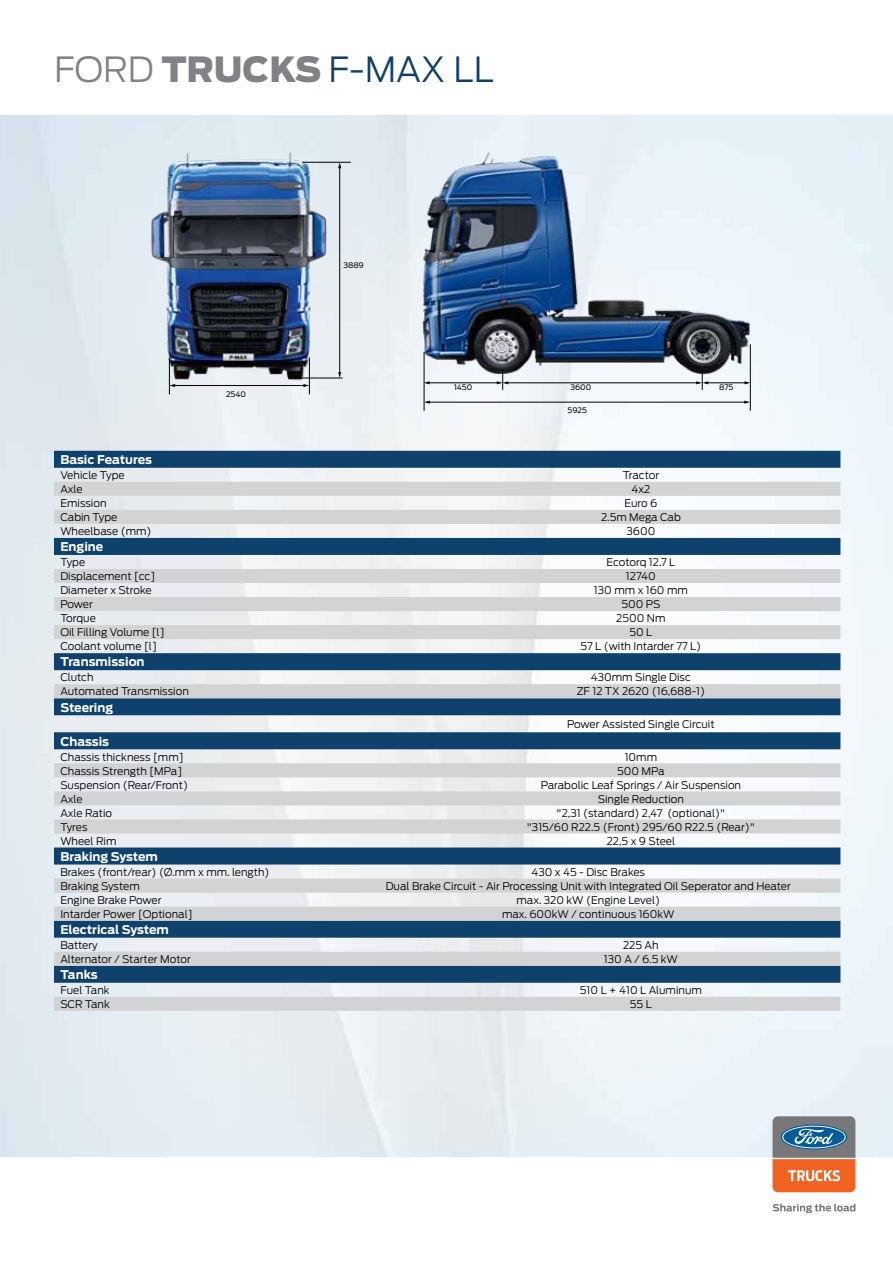
<style>
.page{position:relative;width:893px;height:1263px;background:#fff}
.page>*{position:absolute;margin:0;border:0;box-sizing:border-box;transform-origin:0 0}
.t1{font:300 34.5px "Ford Antenna";color:#0e416b}
.t2{font:700 12px "Ford Antenna";color:#fff}
.t3{font:300 10.5px "Ford Antenna";color:#000}
.t4{font:7.5px "Ford Antenna";color:#000}
.s1{color:#808285}
.s2{font-weight:900;color:#808285}
</style>
<div class="page">
<img style="left:0;top:116px;width:893px;height:1042px">
<svg style="left:54px;top:451px;width:786px;height:31px;fill:#0e416b"></svg>
<svg style="left:54px;top:482px;width:786px;height:529px"></svg>
<svg style="left:54px;top:907px;width:786px;height:14px;background:#cfd2d3"></svg>
<img style="left:125px;top:152px;width:249px;height:249px">
<hr style="left:174px;top:385px;width:130px;height:1px;background:#000">
<svg style="left:170px;top:384px;width:5px;height:3px"></svg>
<svg style="left:303px;top:384px;width:6px;height:3px"></svg>
<hr style="left:339px;top:167px;width:1px;height:206px;background:#000">
<svg style="left:338px;top:163px;width:3px;height:5px"></svg>
<svg style="left:338px;top:372px;width:3px;height:6px"></svg>
<hr style="left:169px;top:357px;width:1px;height:37px;background:#000">
<hr style="left:294px;top:378px;width:49px;height:1px;background:#000">
<hr style="left:309px;top:357px;width:1px;height:37px;background:#000">
<hr style="left:302px;top:162px;width:49px;height:1px;background:#000">
<img style="left:395px;top:151px;width:372px;height:224px">
<hr style="left:429px;top:402px;width:316px;height:1px;background:#000">
<svg style="left:425px;top:401px;width:5px;height:3px"></svg>
<svg style="left:744px;top:401px;width:6px;height:3px"></svg>
<hr style="left:507px;top:383px;width:190px;height:1px;background:#000">
<hr style="left:429px;top:383px;width:69px;height:1px;background:#000">
<svg style="left:425px;top:381px;width:5px;height:3px"></svg>
<hr style="left:707px;top:383px;width:39px;height:1px;background:#000">
<svg style="left:744px;top:381px;width:6px;height:3px"></svg>
<hr style="left:424px;top:352px;width:1px;height:59px;background:#000">
<svg style="left:497px;top:370px;width:11px;height:20px"></svg>
<svg style="left:696px;top:370px;width:12px;height:20px"></svg>
<hr style="left:750px;top:344px;width:1px;height:67px;background:#000">
<svg style="left:772px;top:1116px;width:83px;height:76px;background:#a67c6f"></svg>
<svg style="left:772px;top:1204px;width:83px;height:9px"></svg>
<h1 class="t1" style="left:54px;top:40px;width:441px"><span class="s1">FORD</span> <span class="s2">TRUCKS</span> F-MAX LL</h1>
<p class="t4" style="left:226px;top:388px;width:22px">2540</p>
<p class="t4" style="left:343px;top:258px;width:22px">3889</p>
<p class="t4" style="left:454px;top:381px;width:20px">1450</p>
<p class="t4" style="left:570px;top:381px;width:22px">3600</p>
<p class="t4" style="left:719px;top:381px;width:16px">875</p>
<p class="t4" style="left:568px;top:404px;width:21px">5925</p>
<p class="t2" style="left:60px;top:449px;width:93px">Basic Features</p>
<p class="t3" style="left:60px;top:466px;width:66px">Vehicle Type</p>
<p class="t3" style="left:623px;top:466px;width:38px">Tractor</p>
<p class="t3" style="left:60px;top:480px;width:24px">Axle</p>
<p class="t3" style="left:631px;top:480px;width:20px">4x2</p>
<p class="t3" style="left:60px;top:494px;width:48px">Emission</p>
<p class="t3" style="left:624px;top:494px;width:35px">Euro 6</p>
<p class="t3" style="left:60px;top:508px;width:59px">Cabin Type</p>
<p class="t3" style="left:601px;top:508px;width:81px">2.5m Mega Cab</p>
<p class="t3" style="left:60px;top:522px;width:93px">Wheelbase (mm)</p>
<p class="t3" style="left:626px;top:522px;width:30px">3600</p>
<p class="t2" style="left:60px;top:536px;width:44px">Engine</p>
<p class="t3" style="left:60px;top:553px;width:26px">Type</p>
<p class="t3" style="left:606px;top:553px;width:71px">Ecotorq 12.7 L</p>
<p class="t3" style="left:60px;top:567px;width:96px">Displacement [cc]</p>
<p class="t3" style="left:626px;top:567px;width:31px">12740</p>
<p class="t3" style="left:60px;top:581px;width:93px">Diameter x Stroke</p>
<p class="t3" style="left:594px;top:581px;width:96px">130 mm x 160 mm</p>
<p class="t3" style="left:60px;top:595px;width:34px">Power</p>
<p class="t3" style="left:621px;top:595px;width:41px">500 PS</p>
<p class="t3" style="left:60px;top:610px;width:37px">Torque</p>
<p class="t3" style="left:616px;top:610px;width:51px">2500 Nm</p>
<p class="t3" style="left:60px;top:624px;width:106px">Oil Filling Volume [l]</p>
<p class="t3" style="left:629px;top:624px;width:24px">50 L</p>
<p class="t3" style="left:60px;top:638px;width:98px">Coolant volume [l]</p>
<p class="t3" style="left:581px;top:638px;width:122px">57 L (with Intarder 77 L)</p>
<p class="t2" style="left:60px;top:651px;width:86px">Transmission</p>
<p class="t3" style="left:60px;top:669px;width:35px">Clutch</p>
<p class="t3" style="left:591px;top:669px;width:102px">430mm Single Disc</p>
<p class="t3" style="left:60px;top:683px;width:130px">Automated Transmission</p>
<p class="t3" style="left:577px;top:683px;width:130px">ZF 12 TX 2620 (16,688-1)</p>
<p class="t2" style="left:60px;top:696px;width:54px">Steering</p>
<p class="t3" style="left:567px;top:715px;width:149px">Power Assisted Single Circuit</p>
<p class="t2" style="left:60px;top:730px;width:50px">Chassis</p>
<p class="t3" style="left:60px;top:748px;width:125px">Chassis thickness [mm]</p>
<p class="t3" style="left:625px;top:748px;width:34px">10mm</p>
<p class="t3" style="left:60px;top:762px;width:123px">Chassis Strength [MPa]</p>
<p class="t3" style="left:617px;top:762px;width:49px">500 MPa</p>
<p class="t3" style="left:60px;top:776px;width:129px">Suspension (Rear/Front)</p>
<p class="t3" style="left:541px;top:776px;width:202px">Parabolic Leaf Springs / Air Suspension</p>
<p class="t3" style="left:60px;top:790px;width:24px">Axle</p>
<p class="t3" style="left:598px;top:790px;width:88px">Single Reduction</p>
<p class="t3" style="left:60px;top:804px;width:53px">Axle Ratio</p>
<p class="t3" style="left:557px;top:804px;width:170px">"2,31 (standard) 2,47 (optional)"</p>
<p class="t3" style="left:60px;top:818px;width:29px">Tyres</p>
<p class="t3" style="left:527px;top:818px;width:229px">"315/60 R22.5 (Front) 295/60 R22.5 (Rear)"</p>
<p class="t3" style="left:60px;top:832px;width:58px">Wheel Rim</p>
<p class="t3" style="left:607px;top:832px;width:70px">22,5 x 9 Steel</p>
<p class="t2" style="left:60px;top:846px;width:99px">Braking System</p>
<p class="t3" style="left:60px;top:863px;width:211px">Brakes (front/rear) (Ø.mm x mm. length)</p>
<p class="t3" style="left:531px;top:863px;width:115px">430 x 45 - Disc Brakes</p>
<p class="t3" style="left:60px;top:877px;width:81px">Braking System</p>
<p class="t3" style="left:386px;top:877px;width:407px">Dual Brake Circuit - Air Processing Unit with Integrated Oil Seperator and Heater</p>
<p class="t3" style="left:60px;top:891px;width:103px">Engine Brake Power</p>
<p class="t3" style="left:516px;top:891px;width:145px">max. 320 kW (Engine Level)</p>
<p class="t3" style="left:60px;top:905px;width:134px">Intarder Power [Optional]</p>
<p class="t3" style="left:502px;top:905px;width:174px">max. 600kW / continuous 160kW</p>
<p class="t2" style="left:60px;top:919px;width:110px">Electrical System</p>
<p class="t3" style="left:60px;top:936px;width:39px">Battery</p>
<p class="t3" style="left:623px;top:936px;width:37px">225 Ah</p>
<p class="t3" style="left:60px;top:950px;width:132px">Alternator / Starter Motor</p>
<p class="t3" style="left:604px;top:950px;width:75px">130 A / 6.5 kW</p>
<p class="t2" style="left:60px;top:964px;width:39px">Tanks</p>
<p class="t3" style="left:60px;top:981px;width:51px">Fuel Tank</p>
<p class="t3" style="left:580px;top:981px;width:123px">510 L + 410 L Aluminum</p>
<p class="t3" style="left:60px;top:995px;width:51px">SCR Tank</p>
<p class="t3" style="left:630px;top:995px;width:23px">55 L</p>
</div>
